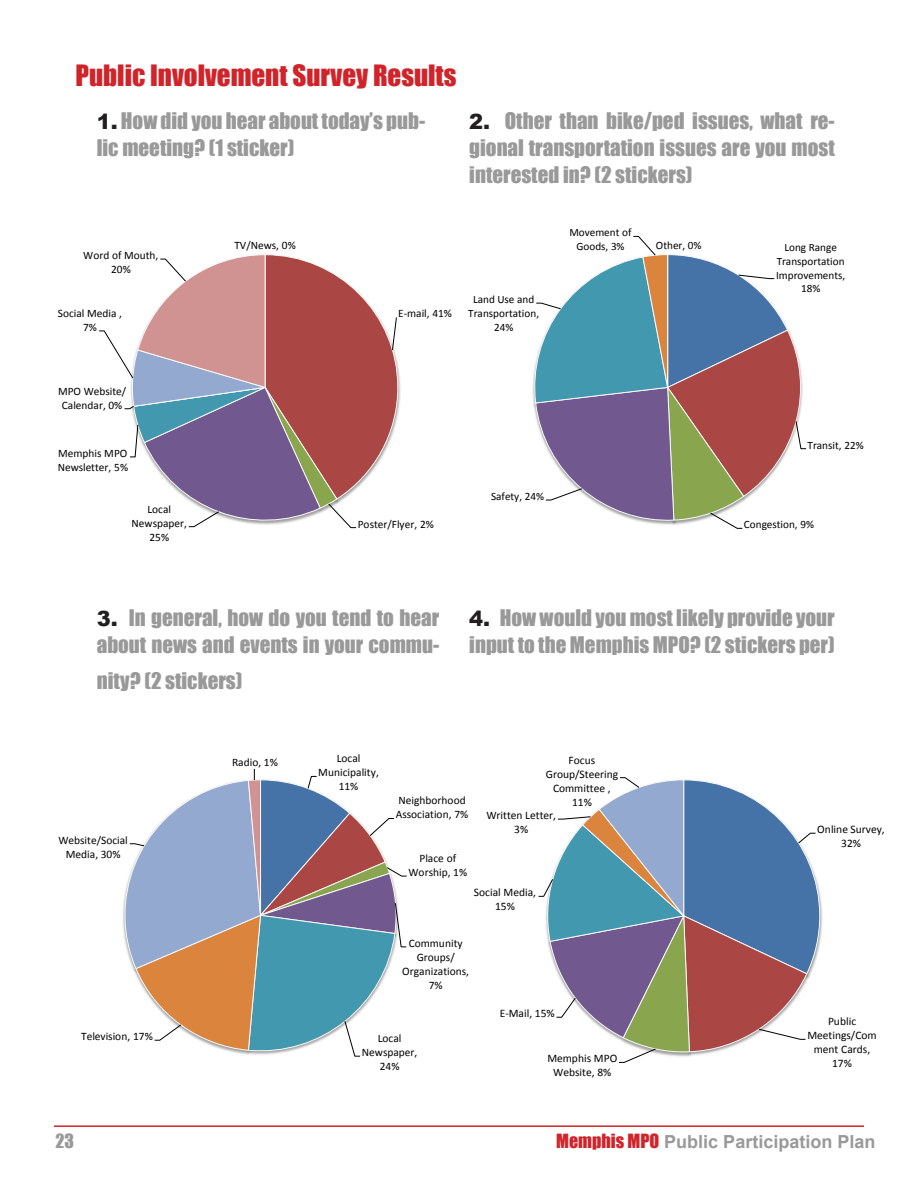
<style>
.page{position:relative;width:918px;height:1188px;background:#fff}
.page>*{position:absolute;margin:0;border:0;box-sizing:border-box;transform-origin:0 0}
.t1{font:27px "Impact";color:#d1232a}
.t2{font:21px/27px "Impact";color:#999}
.t3{font:700 18px "Arial";color:#999}
.t4{font:18px "Impact";color:#999}
.t5{font:11.4px/14px "Calibri";color:#000;text-align:center}
.t6{font:11.25px/13.6px "Calibri";color:#000;text-align:center}
.s1{font-family:"Arial";font-weight:900;color:#231f20}
.s2{font-family:"Impact";font-weight:400;color:#d1232a}
</style>
<div class="page">
<hr style="left:54px;top:1125px;width:810px;height:2px;background:#d1232a">
<svg style="left:99px;top:258px;width:298px;height:270px"></svg>
<svg style="left:535px;top:236px;width:272px;height:293px"></svg>
<svg style="left:122px;top:877px;width:7px;height:81px"></svg>
<svg style="left:129px;top:768px;width:278px;height:289px"></svg>
<svg style="left:538px;top:777px;width:278px;height:286px"></svg>
<p class="t1" style="left:76px;top:55px;width:382px">Public Involvement Survey Results</p>
<p class="t2" style="left:97px;top:107px;width:330px"><span class="s1">1.</span> How did you hear about today’s pub&shy;lic meeting? (1 sticker)</p>
<p class="t2" style="left:469px;top:107px;width:367px;text-align:justify"><span class="s1">2.</span> Other than bike/ped issues, what re&shy;gional transportation issues are you most interested in? (2 stickers)</p>
<p class="t6" style="left:569px;top:226px;width:64px">Movement of<br>Goods, 3%</p>
<p class="t5" style="left:234px;top:239px;width:63px">TV/News, 0%</p>
<p class="t6" style="left:656px;top:238px;width:47px">Other, 0%</p>
<p class="t5" style="left:83px;top:248px;width:77px">Word of Mouth,<br>20%</p>
<p class="t6" style="left:776px;top:241px;width:71px">Long Range<br>Transportation<br>Improvements,<br>18%</p>
<p class="t5" style="left:58px;top:306px;width:66px">Social Media ,<br>7%</p>
<p class="t5" style="left:58px;top:384px;width:70px">MPO Website/<br>Calendar, 0%</p>
<p class="t5" style="left:58px;top:446px;width:72px;text-align:left">Memphis MPO<br>Newsletter, 5%</p>
<p class="t5" style="left:132px;top:502px;width:57px">Local<br>Newspaper,<br>25%</p>
<p class="t5" style="left:398px;top:307px;width:55px">E-mail, 41%</p>
<p class="t6" style="left:468px;top:293px;width:72px">Land Use and<br>Transportation,<br>24%</p>
<p class="t5" style="left:358px;top:517px;width:78px">Poster/Flyer, 2%</p>
<p class="t6" style="left:491px;top:489px;width:55px">Safety, 24%</p>
<p class="t6" style="left:808px;top:438px;width:58px">Transit, 22%</p>
<p class="t6" style="left:744px;top:518px;width:72px">Congestion, 9%</p>
<p class="t2" style="left:97px;top:604px;width:344px"><span class="s1">3.</span> In general, how do you tend to hear about news and events in your commu-</p>
<p class="t2" style="left:97px;top:667px;width:147px">nity? (2 stickers)</p>
<p class="t2" style="left:469px;top:604px;width:367px"><span class="s1">4.</span> How would you most likely provide your input to the Memphis MPO? (2 stickers per)</p>
<p class="t5" style="left:58px;top:833px;width:71px">Website/Social<br>Media, 30%</p>
<p class="t5" style="left:81px;top:1029px;width:73px">Television, 17%</p>
<p class="t5" style="left:232px;top:755px;width:47px">Radio, 1%</p>
<p class="t5" style="left:318px;top:752px;width:62px">Local<br>Municipality,<br>11%</p>
<p class="t5" style="left:396px;top:794px;width:74px;text-align:left">Neighborhood<br>Association, 7%</p>
<p class="t5" style="left:408px;top:851px;width:60px">Place of<br>Worship, 1%</p>
<p class="t5" style="left:546px;top:753px;width:74px">Focus<br>Group/Steering<br>Committee ,<br>11%</p>
<p class="t5" style="left:486px;top:808px;width:71px">Written Letter,<br>3%</p>
<p class="t5" style="left:474px;top:885px;width:64px">Social Media,<br>15%</p>
<p class="t5" style="left:402px;top:936px;width:68px">Community<br>Groups/<br>Organizations,<br>7%</p>
<p class="t5" style="left:500px;top:1006px;width:57px">E-Mail, 15%</p>
<p class="t5" style="left:362px;top:1031px;width:57px">Local<br>Newspaper,<br>24%</p>
<p class="t5" style="left:547px;top:1051px;width:71px">Memphis MPO<br>Website, 8%</p>
<p class="t5" style="left:817px;top:822px;width:69px">Online Survey,<br>32%</p>
<p class="t5" style="left:807px;top:1014px;width:71px">Public<br>Meetings/Com ment Cards,<br>17%</p>
<p class="t4" style="left:55px;top:1127px;width:20px">23</p>
<p class="t3" style="left:556px;top:1130px;width:321px"><span class="s2">Memphis MPO</span> Public Participation Plan</p>
</div>
